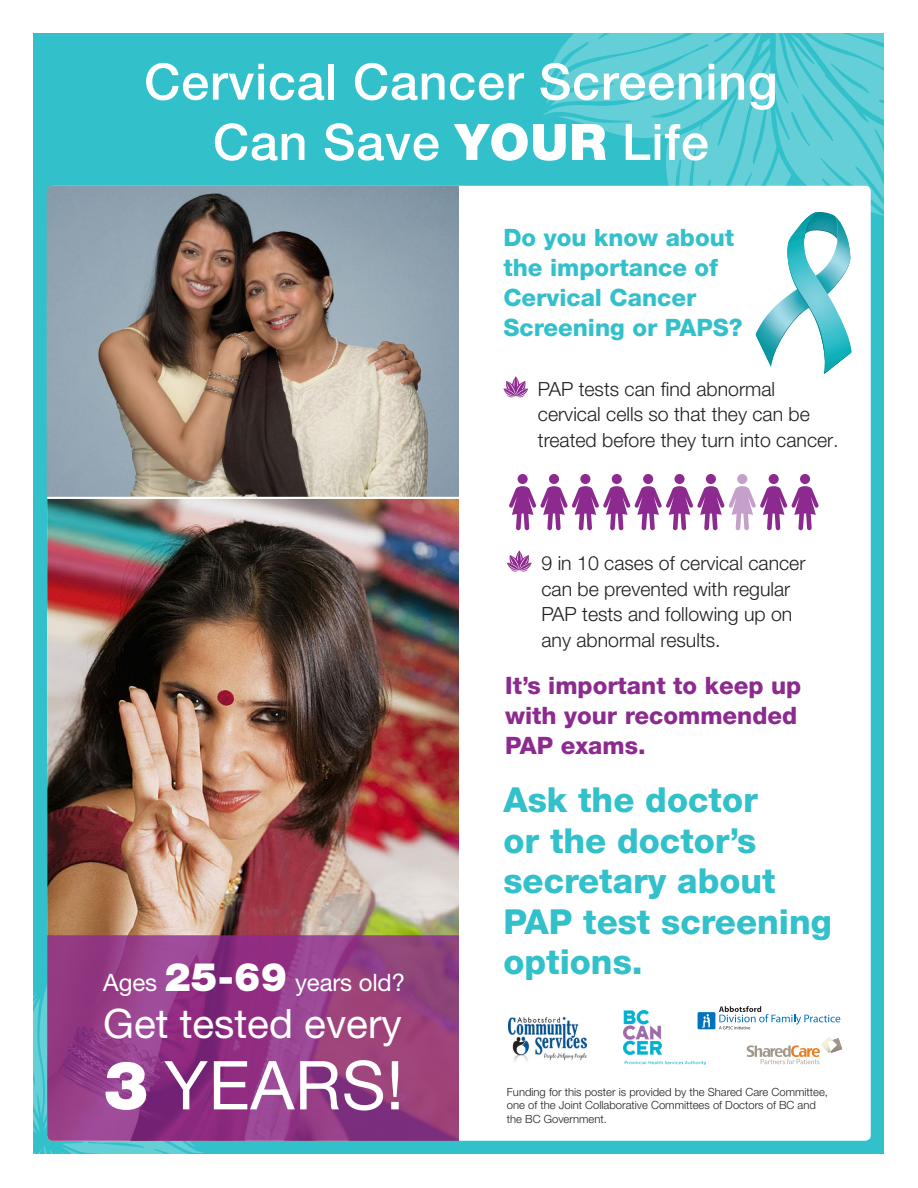
<style>
.page{position:relative;width:918px;height:1188px;background:#fff}
.page>*{position:absolute;margin:0;border:0;box-sizing:border-box;transform-origin:0 0}
.t1{font:67.5px "Helvetica Neue";letter-spacing:.01em;color:#fff}
.t2{font:500 50.25px/60.3px "Helvetica Neue";letter-spacing:.015em;color:#fff;text-align:center}
.t3{font:40.5px "Helvetica Neue";color:#fff}
.t4{font:800 34.5px/40.5px "Helvetica Neue";color:#32c0cb}
.t5{font:800 24px/30px "Helvetica Neue";color:#32c0cb}
.t6{font:800 24px/30px "Helvetica Neue";color:#8d2a90}
.t7{font:24px "Helvetica Neue";letter-spacing:-.005em;color:#fff}
.t8{font:300 19.5px/25.5px "Helvetica Neue";color:#231f20}
.t9{font:300 11.25px/13.5px "Helvetica Neue";color:#231f20}
.s1{font-weight:900}
.s2{font-size:18px}
.s3{font-weight:900;font-size:39.45px}
</style>
<div class="page">
<div style="left:34px;top:34px;width:850px;height:1120px;background:#32c0cb"></div>
<div style="left:47px;top:186px;width:824px;height:955px;background:#fff;border-radius:5px"></div>
<svg style="left:33px;top:983px;width:171px;height:171px"></svg>
<svg style="left:535px;top:33px;width:349px;height:341px"></svg>
<svg style="left:503px;top:376px;width:25px;height:22px"></svg>
<div style="left:518px;top:474px;width:10px;height:10px;background:#8d2a90;border-radius:50%"></div>
<div style="left:674px;top:474px;width:11px;height:10px;background:#8d2a90;border-radius:50%"></div>
<div style="left:549px;top:474px;width:10px;height:10px;background:#8d2a90;border-radius:50%"></div>
<div style="left:706px;top:474px;width:10px;height:10px;background:#8d2a90;border-radius:50%"></div>
<div style="left:580px;top:474px;width:10px;height:10px;background:#8d2a90;border-radius:50%"></div>
<div style="left:737px;top:474px;width:10px;height:10px;background:#c5a0ca;border-radius:50%"></div>
<div style="left:612px;top:474px;width:10px;height:10px;background:#8d2a90;border-radius:50%"></div>
<div style="left:769px;top:474px;width:10px;height:10px;background:#8d2a90;border-radius:50%"></div>
<div style="left:643px;top:474px;width:10px;height:10px;background:#8d2a90;border-radius:50%"></div>
<svg style="left:509px;top:486px;width:310px;height:44px"></svg>
<div style="left:800px;top:474px;width:10px;height:10px;background:#8d2a90;border-radius:50%"></div>
<svg style="left:507px;top:550px;width:25px;height:22px"></svg>
<img style="left:47px;top:186px;width:412px;height:311px">
<img style="left:47px;top:499px;width:412px;height:436px">
<svg style="left:47px;top:935px;width:412px;height:206px;background:#923a83"></svg>
<svg style="left:747px;top:1037px;width:95px;height:27px"></svg>
<svg style="left:719px;top:1006px;width:121px;height:23px"></svg>
<div style="left:698px;top:1012px;width:17px;height:17px;background:#0073bd"></div>
<svg style="left:705px;top:1014px;width:5px;height:13px"></svg>
<img style="left:508px;top:1017px;width:78px;height:44px">
<img style="left:624px;top:1011px;width:81px;height:54px">
<h2 class="t2" style="left:144px;top:51px;width:635px">Cervical Cancer Screening<br>Can Save <span class="s1">YOUR</span> Life</h2>
<p class="t5" style="left:503px;top:222px;width:241px">Do you know about the importance of<br>Cervical Cancer<br>Screening or PAPS?</p>
<p class="t8" style="left:538px;top:376px;width:302px">PAP tests can find abnormal cervical cells so that they can be treated before they turn into cancer<span class="s2">.</span></p>
<p class="t8" style="left:541px;top:550px;width:266px">9 in 10 cases of cervical cancer can be prevented with regular<br>PAP tests and following up on any abnormal results.</p>
<p class="t7" style="left:103px;top:968px;width:303px">Ages <span class="s3">25-69</span> years old?</p>
<h3 class="t3" style="left:103px;top:1000px;width:300px">Get tested every</h3>
<h1 class="t1" style="left:103px;top:1045px;width:302px"><span class="s1">3</span> years!</h1>
<p class="t6" style="left:505px;top:670px;width:298px">It’s important to keep up with your recommended<br>PAP exams.</p>
<h3 class="t4" style="left:503px;top:780px;width:330px">Ask the doctor<br>or the doctor’s secretary about<br>PAP test screening options.</h3>
<p class="t9" style="left:507px;top:1085px;width:323px">Funding for this poster is provided by the Shared Care Committee, one of the Joint Collaborative Committees of Doctors of BC and the BC Government.</p>
</div>
